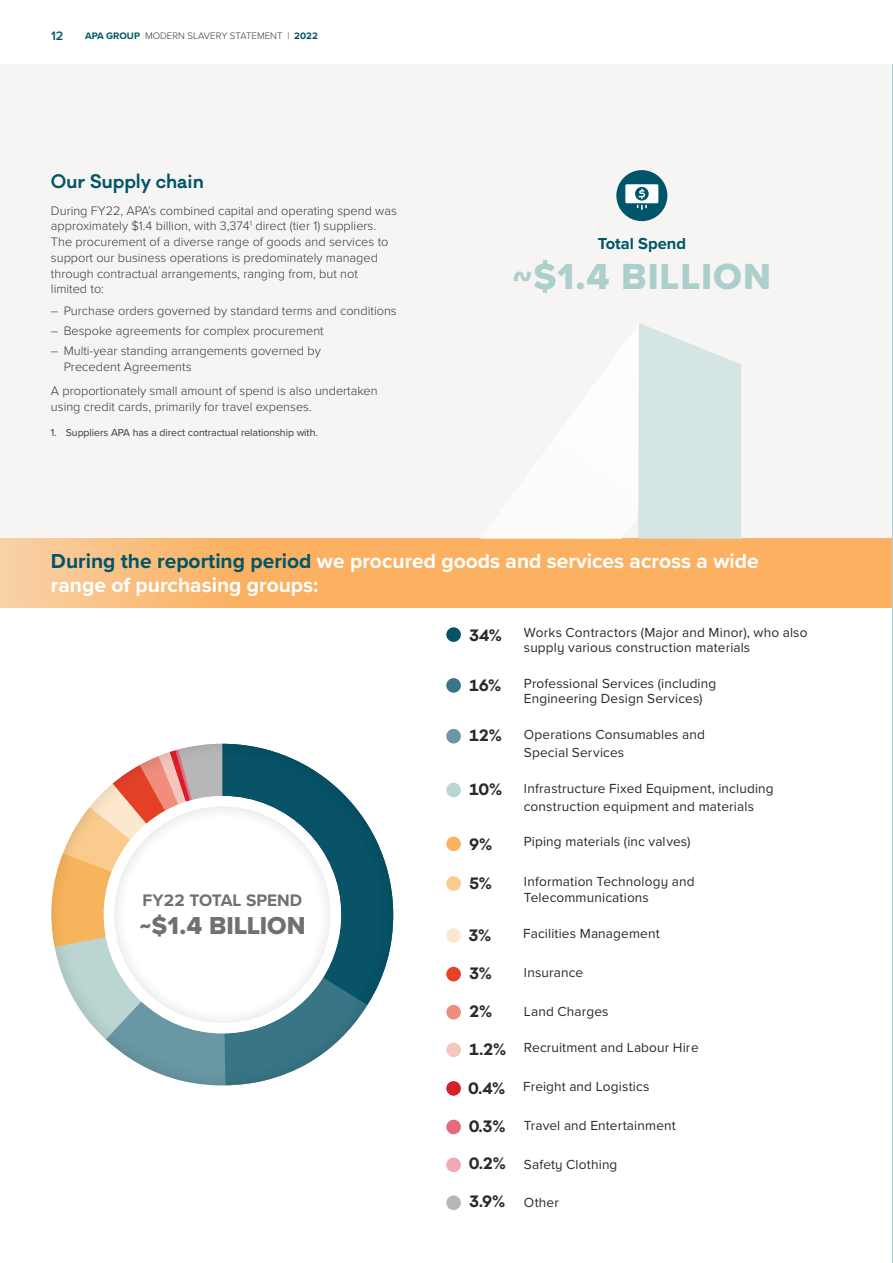
<style>
.page{position:relative;width:893px;height:1263px;background:#fff}
.page>*{position:absolute;margin:0;border:0;box-sizing:border-box;transform-origin:0 0}
.t1{font:37.65px "Proxima Nova Extrabld";letter-spacing:.025em;color:#adcfcb}
.t2{font:25.5px "Proxima Nova Extrabld";color:#716f6f}
.t3{font:700 21px/24px "Proxima Nova";color:#fff}
.t4{font:600 18px "Galano Classic";color:#005668}
.t5{font:700 17.25px "Proxima Nova";color:#716f6f}
.t6{font:700 16.5px "Proxima Nova";color:#005668}
.t7{font:700 15.15px "Galano Classic";letter-spacing:-.015em;color:#2a2a29}
.t8{font:13.65px/15.1px "Proxima Nova";letter-spacing:.01em;color:#2a2a29}
.t9{font:300 12.75px/15.8px "Proxima Nova";color:#383839}
.t10{font:600 12.75px "Proxima Nova";color:#005668}
.t11{font:10.5px "Proxima Nova";letter-spacing:-.005em;color:#383839}
.t12{font:300 9.75px "Proxima Nova";color:#383839}
.s1{font-weight:700;color:#005668}
.s2{color:#005668}
.s3{font-family:"Galano Classic";font-weight:600}
.s4{font-family:"Galano Classic";font-weight:700;font-size:15.15px}
</style>
<div class="page">
<div style="left:0;top:64px;width:893px;height:1199px;background:#f6f5f4"></div>
<div style="left:0;top:608px;width:893px;height:655px;background:#fff"></div>
<svg style="left:51px;top:744px;width:342px;height:342px"></svg>
<img style="left:152px;top:914px;width:15px;height:22px">
<img style="left:168px;top:917px;width:9px;height:17px">
<img style="left:181px;top:917px;width:123px;height:17px">
<img style="left:144px;top:895px;width:158px;height:12px">
<div style="left:446px;top:627px;width:15px;height:15px;background:#065368;border-radius:50%"></div>
<div style="left:446px;top:729px;width:15px;height:14px;background:#6997a3;border-radius:50%"></div>
<div style="left:446px;top:678px;width:15px;height:15px;background:#387586;border-radius:50%"></div>
<div style="left:446px;top:836px;width:15px;height:15px;background:#f8b45d;border-radius:50%"></div>
<div style="left:446px;top:783px;width:15px;height:14px;background:#bad6d2;border-radius:50%"></div>
<div style="left:446px;top:876px;width:15px;height:15px;background:#fbcb8d;border-radius:50%"></div>
<div style="left:446px;top:928px;width:15px;height:15px;background:#fce8ce;border-radius:50%"></div>
<div style="left:446px;top:967px;width:15px;height:14px;background:#e54227;border-radius:50%"></div>
<div style="left:446px;top:1005px;width:15px;height:14px;background:#f08e7e;border-radius:50%"></div>
<div style="left:446px;top:1042px;width:15px;height:15px;background:#f7c6be;border-radius:50%"></div>
<div style="left:446px;top:1081px;width:15px;height:15px;background:#d71f29;border-radius:50%"></div>
<div style="left:446px;top:1120px;width:15px;height:14px;background:#e76b7d;border-radius:50%"></div>
<div style="left:446px;top:1157px;width:15px;height:15px;background:#f1a9b3;border-radius:50%"></div>
<div style="left:446px;top:1195px;width:15px;height:15px;background:#b8b7b7;border-radius:50%"></div>
<svg style="left:0;top:539px;width:892px;height:69px;background:#fab56a"></svg>
<svg style="left:638px;top:323px;width:103px;height:216px;background:#d7e6e4"></svg>
<div style="left:616px;top:170px;width:51px;height:51px;background:#005668;border-radius:50%"></div>
<hr style="left:892px;top:64px;width:1px;height:1199px;background:#adcfcb">
<svg style="left:625px;top:184px;width:33px;height:26px"></svg>
<p class="t10" style="left:51px;top:26px;width:14px">12</p>
<p class="t12" style="left:85px;top:28px;width:234px"><span class="s1">APA GROUP</span> MODERN SLAVERY STATEMENT | <span class="s1">2022</span></p>
<h3 class="t4" style="left:51px;top:169px;width:154px">Our Supply chain</h3>
<p class="t9" style="left:51px;top:202px;width:347px">During FY22, APA’s combined capital and operating spend was approximately $1.4 billion, with 3,374<sup>1</sup> direct (tier 1) suppliers.<br>The procurement of a diverse range of goods and services to support our business operations is predominately managed through contractual arrangements, ranging from, but not limited to:</p>
<p class="t9" style="left:51px;top:303px;width:347px"><span class="s2">–</span> Purchase orders governed by standard terms and conditions</p>
<p class="t9" style="left:51px;top:323px;width:274px"><span class="s2">–</span> Bespoke agreements for complex procurement</p>
<p class="t9" style="left:64px;top:343px;width:259px;text-indent:-13px"><span class="s2">–</span> Multi-year standing arrangements governed by<br>Precedent Agreements</p>
<p class="t9" style="left:51px;top:383px;width:328px">A proportionately small amount of spend is also undertaken using credit cards, primarily for travel expenses.</p>
<p class="t11" style="left:51px;top:425px;width:268px">1. Suppliers APA has a direct contractual relationship with.</p>
<p class="t6" style="left:598px;top:231px;width:90px">Total Spend</p>
<h1 class="t1" style="left:513px;top:248px;width:259px">~$1.4 BILLION</h1>
<h3 class="t3" style="left:51px;top:548px;width:709px"><span class="s2">During the reporting period</span> we procured goods and services across a wide range of purchasing groups:</h3>
<p class="t7" style="left:469px;top:626px;width:35px">34%</p>
<p class="t8" style="left:524px;top:624px;width:285px">Works Contractors (Major and Minor), who also supply various construction materials</p>
<p class="t7" style="left:469px;top:677px;width:34px">16%</p>
<p class="t8" style="left:524px;top:675px;width:194px">Professional Services (including<br>Engineering Design Services)</p>
<p class="t7" style="left:469px;top:727px;width:34px">12%</p>
<p class="t8" style="left:524px;top:724px;width:183px;line-height:18.1px">Operations Consumables and<br>Special Services</p>
<p class="t7" style="left:469px;top:781px;width:35px">10%</p>
<p class="t8" style="left:524px;top:778px;width:251px;line-height:18.1px">Infrastructure Fixed Equipment, including construction equipment and materials</p>
<h3 class="t5" style="left:143px;top:888px;width:161px">FY22 TOTAL SPEND</h3>
<h2 class="t2" style="left:139px;top:906px;width:168px"><span class="s3">~</span>$1.4 BILLION</h2>
<p class="t7" style="left:469px;top:836px;width:25px">9%</p>
<p class="t8" style="left:524px;top:834px;width:168px">Piping materials (inc valves)</p>
<p class="t7" style="left:469px;top:874px;width:25px">5%</p>
<p class="t8" style="left:524px;top:873px;width:172px;line-height:16.4px">Information Technology and<br>Telecommunications</p>
<p class="t7" style="left:468px;top:927px;width:24px">3%</p>
<p class="t8" style="left:523px;top:925px;width:138px">Facilities Management</p>
<p class="t7" style="left:469px;top:964px;width:24px">3%</p>
<p class="t8" style="left:524px;top:964px;width:61px">Insurance</p>
<p class="t7" style="left:469px;top:1002px;width:25px">2%</p>
<p class="t8" style="left:524px;top:1003px;width:86px">Land Charges</p>
<p class="t8" style="left:469px;top:1040px;width:231px"><span class="s4">1.2%</span> Recruitment and Labour Hire</p>
<p class="t8" style="left:468px;top:1078px;width:183px"><span class="s4">0.4%</span> Freight and Logistics</p>
<p class="t8" style="left:469px;top:1117px;width:208px"><span class="s4">0.3%</span> Travel and Entertainment</p>
<p class="t8" style="left:469px;top:1156px;width:150px"><span class="s4">0.2%</span> Safety Clothing</p>
<p class="t8" style="left:469px;top:1194px;width:91px"><span class="s4">3.9%</span> Other</p>
</div>
